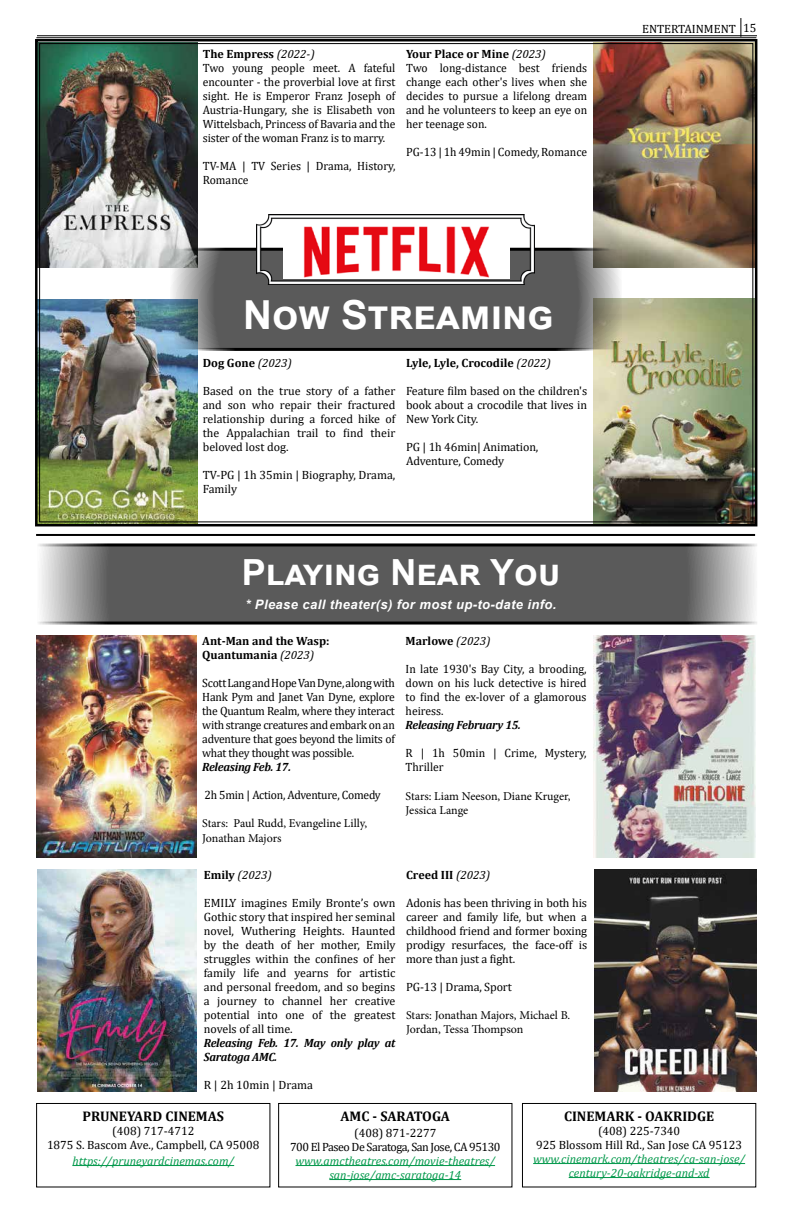
<style>
.page{position:relative;width:792px;height:1224px;background:#fff}
.page>*{position:absolute;margin:0;border:0;box-sizing:border-box;transform-origin:0 0}
.t1{font:700 40px "Arial";color:#fff}
.t2{font:700 36px "Arial";color:#fff}
.t3{font:700 14px "Cambria";color:#000}
.t4{font:italic 700 13px "Arial";letter-spacing:.03em;color:#fff}
.t5{font:12px/14px "Cambria";color:#000;text-align:justify}
.t6{font:italic 12px/14px "Cambria";color:#00984a;text-align:center}
.t7{font:12px/14.4px "Minion Pro";letter-spacing:-.005em;color:#000}
.t8{font:700 12px/14px "Cambria";color:#000}
.t9{font:italic 700 12px/14px "Cambria";letter-spacing:-.02em;color:#000}
.t10{font:12px/14px "Cambria";letter-spacing:-.04em;color:#000;text-align:center}
.t11{font:12px "Cambria";letter-spacing:-.02em;color:#000}
.t12{font:italic 12px "Cambria";color:#000}
.s1{font-weight:700}
.s2{font-style:italic}
.s3{font-weight:400;font-style:italic}
.s4{font-weight:700;font-style:normal}
</style>
<div class="page">
<hr style="left:37px;top:36px;width:720px;height:1px;background:#000">
<svg style="left:741px;top:18px;width:1px;height:19px"></svg>
<hr style="left:36px;top:534px;width:719px;height:2px;background:#000">
<hr style="left:72px;top:1165px;width:162px;height:1px;background:#00984a">
<div style="left:36px;top:1103px;width:234px;height:84px;border:1px solid #000"></div>
<hr style="left:533px;top:1163px;width:212px;height:1px;background:#00984a">
<hr style="left:569px;top:1177px;width:141px;height:1px;background:#00984a">
<div style="left:522px;top:1103px;width:234px;height:84px;border:1px solid #000"></div>
<hr style="left:295px;top:1165px;width:200px;height:1px;background:#00984a">
<hr style="left:329px;top:1179px;width:132px;height:1px;background:#00984a">
<div style="left:278px;top:1103px;width:234px;height:84px;border:1px solid #000"></div>
<img style="left:594px;top:869px;width:162px;height:222px">
<img style="left:594px;top:635px;width:162px;height:223px">
<img style="left:37px;top:869px;width:160px;height:222px">
<img style="left:37px;top:635px;width:159px;height:223px">
<svg style="left:40px;top:546px;width:715px;height:75px;background:#686868"></svg>
<hr style="left:37px;top:543px;width:720px;height:3px;background:#000">
<hr style="left:37px;top:622px;width:720px;height:3px;background:#000">
<img style="left:35px;top:38px;width:723px;height:489px">
<p class="t5" style="left:203px;top:47px;width:194px;text-align:left"><span class="s1">The Empress</span> <span class="s2">(2022-)<br></span>Two young people meet. A fateful encounter - the proverbial love at first sight. He is Emperor Franz Joseph of Austria-Hungary, she is Elisabeth von Wittelsbach, Princess of Bavaria and the sister of the woman Franz is to marry.</p>
<p class="t5" style="left:203px;top:159px;width:194px">TV-MA | TV Series | Drama, History,<br>Romance</p>
<p class="t5" style="left:406px;top:47px;width:183px;text-align:left"><span class="s1">Your Place or Mine</span> <span class="s2">(2023)<br></span>Two long-distance best friends change each other's lives when she decides to pursue a lifelong dream and he volunteers to keep an eye on her teenage son.</p>
<p class="t5" style="left:406px;top:145px;width:183px">PG-13 | 1h 49min | Comedy, Romance</p>
<h1 class="t1" style="left:243px;top:286px;width:312px">Now Streaming</h1>
<p class="t8" style="left:203px;top:355px;width:91px">Dog Gone <span class="s3">(2023)</span></p>
<p class="t5" style="left:203px;top:384px;width:194px">Based on the true story of a father and son who repair their fractured relationship during a forced hike of the Appalachian trail to find their beloved lost dog.</p>
<p class="t5" style="left:203px;top:468px;width:194px">TV-PG | 1h 35min | Biography, Drama,<br>Family</p>
<p class="t8" style="left:406px;top:356px;width:146px">Lyle, Lyle, Crocodile <span class="s3">(2022)</span></p>
<p class="t5" style="left:406px;top:384px;width:183px">Feature film based on the children's book about a crocodile that lives in New York City.</p>
<p class="t5" style="left:406px;top:440px;width:134px">PG | 1h 46min| Animation,<br>Adventure, Comedy</p>
<h2 class="t2" style="left:242px;top:547px;width:320px">Playing Near You</h2>
<p class="t4" style="left:246px;top:596px;width:312px">* Please call theater(s) for most up-to-date info.</p>
<p class="t8" style="left:202px;top:633px;width:129px">Ant-Man and the Wasp:<br>Quantumania <span class="s3">(2023)</span></p>
<p class="t5" style="left:202px;top:676px;width:194px">Scott Lang and Hope Van Dyne, along with Hank Pym and Janet Van Dyne, explore the Quantum Realm, where they interact with strange creatures and embark on an adventure that goes beyond the limits of what they thought was possible.</p>
<p class="t9" style="left:202px;top:759px;width:90px">Releasing Feb. 17.</p>
<p class="t11" style="left:205px;top:788px;width:178px">2h 5min | Action, Adventure, Comedy</p>
<p class="t7" style="left:202px;top:816px;width:166px">Stars: Paul Rudd, Evangeline Lilly,<br>Jonathan Majors</p>
<p class="t8" style="left:406px;top:633px;width:86px">Marlowe <span class="s3">(2023)</span></p>
<p class="t5" style="left:406px;top:662px;width:183px">In late 1930's Bay City, a brooding, down on his luck detective is hired to find the ex-lover of a glamorous heiress.</p>
<p class="t9" style="left:406px;top:717px;width:117px">Releasing February 15.</p>
<p class="t5" style="left:406px;top:746px;width:183px">R | 1h 50min | Crime, Mystery,<br>Thriller</p>
<p class="t7" style="left:406px;top:789px;width:167px">Stars: Liam Neeson, Diane Kruger,<br>Jessica Lange</p>
<p class="t12" style="left:204px;top:866px;width:70px"><span class="s4">Emily</span> (2023)</p>
<p class="t5" style="left:204px;top:895px;width:193px">EMILY imagines Emily Bronte’s own Gothic story that inspired her seminal novel, Wuthering Heights. Haunted by the death of her mother, Emily struggles within the confines of her family life and yearns for artistic and personal freedom, and so begins a journey to channel her creative potential into one of the greatest novels of all time.</p>
<p class="t9" style="left:204px;top:1035px;width:193px">Releasing Feb. 17. May only play at<br>Saratoga AMC.</p>
<p class="t5" style="left:204px;top:1078px;width:111px">R | 2h 10min | Drama</p>
<p class="t8" style="left:406px;top:867px;width:86px">Creed III <span class="s3">(2023)</span></p>
<p class="t5" style="left:406px;top:895px;width:183px">Adonis has been thriving in both his career and family life, but when a childhood friend and former boxing prodigy resurfaces, the face-off is more than just a fight.</p>
<p class="t5" style="left:406px;top:979px;width:107px">PG-13 | Drama, Sport</p>
<p class="t7" style="left:406px;top:1008px;width:166px">Stars: Jonathan Majors, Michael B.<br>Jordan, Tessa Thompson</p>
<p class="t5" style="left:642px;top:21px;width:116px">ENTERTAINMENT 15</p>
<p class="t3" style="left:83px;top:1106px;width:143px">PRUNEYARD CINEMAS</p>
<p class="t5" style="left:47px;top:1124px;width:214px;text-align:center">(408) 717-4712<br>1875 S. Bascom Ave., Campbell, CA 95008</p>
<p class="t6" style="left:72px;top:1153px;width:163px">https://pruneyardcinemas.com/</p>
<p class="t3" style="left:341px;top:1106px;width:111px">AMC - SARATOGA</p>
<p class="t10" style="left:290px;top:1126px;width:212px">(408) 871-2277<br>700 El Paseo De Saratoga, San Jose, CA 95130</p>
<p class="t6" style="left:296px;top:1153px;width:201px">www.amctheatres.com/movie-theatres/ san-jose/amc-saratoga-14</p>
<p class="t3" style="left:564px;top:1106px;width:152px">CINEMARK - OAKRIDGE</p>
<p class="t5" style="left:536px;top:1124px;width:208px;text-align:center">(408) 225-7340<br>925 Blossom Hill Rd., San Jose CA 95123</p>
<p class="t6" style="left:533px;top:1151px;width:213px">www.cinemark.com/theatres/ca-san-jose/ century-20-oakridge-and-xd</p>
</div>
